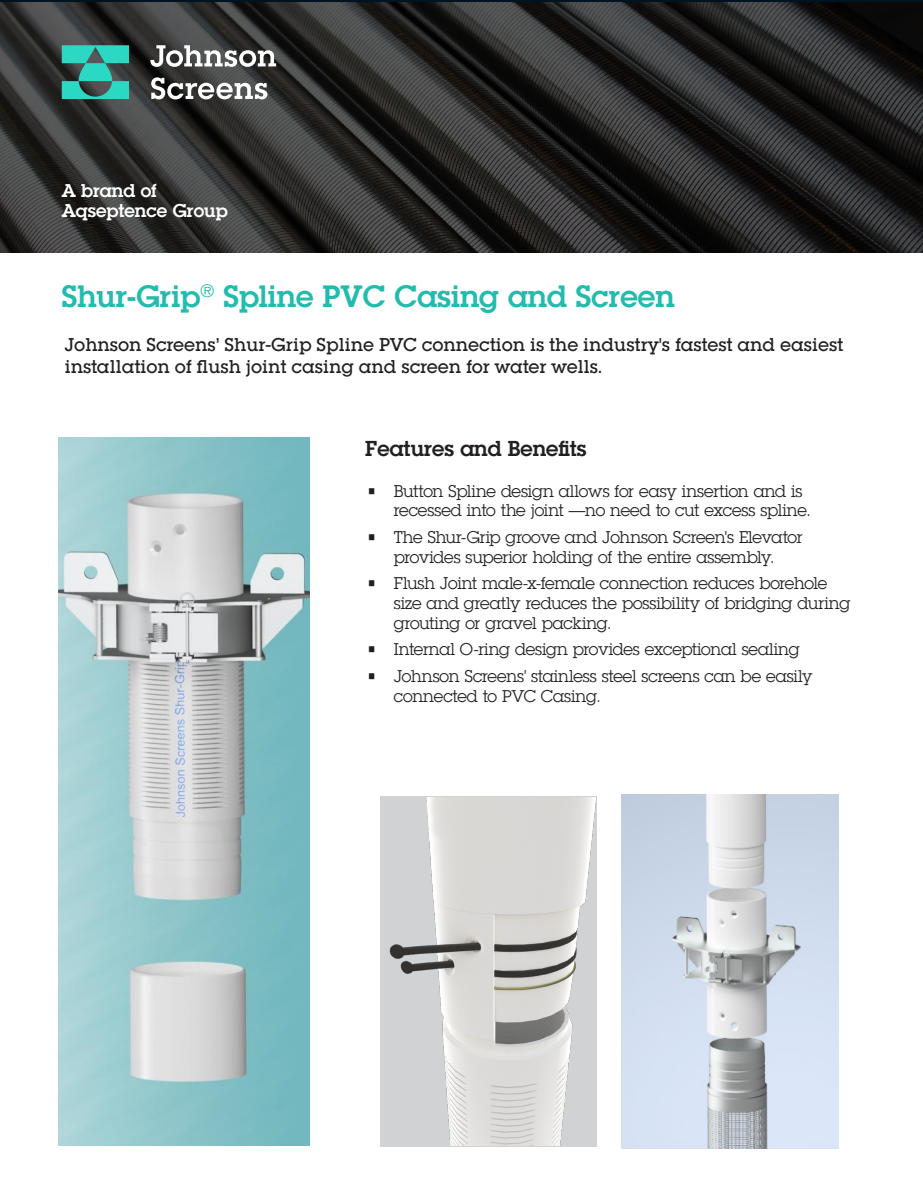
<style>
.page{position:relative;width:923px;height:1193px;background:#fff}
.page>*{position:absolute;margin:0;border:0;box-sizing:border-box;transform-origin:0 0}
.Grey_headings_-_caps{font:600 30px "Lubalin Graph Std";color:#22bcac}
.t1{font:600 21px "Lubalin Graph Std";color:#231f20}
.t2{font:500 18px/21.6px "Lubalin Graph Std";color:#231f20}
.t3{font:600 18px/20px "Lubalin Graph Std";color:#fff}
.t4{font:16.5px/19.8px "Lubalin Graph Std";letter-spacing:-.005em;color:#231f20}
</style>
<div class="page">
<img style="left:380px;top:797px;width:217px;height:348px">
<img style="left:621px;top:794px;width:217px;height:354px">
<img style="left:59px;top:437px;width:250px;height:708px">
<img style="left:0;top:2px;width:922px;height:251px">
<svg style="left:150px;top:45px;width:126px;height:54px"></svg>
<svg style="left:62px;top:45px;width:67px;height:54px;background:#32a396"></svg>
<p class="t3" style="left:62px;top:180px;width:167px">A brand of<br>Aqseptence Group</p>
<p class="Grey_headings_-_caps" style="left:62px;top:277px;width:614px">Shur-Grip<sup>®</sup> Spline PVC Casing and Screen</p>
<p class="t2" style="left:65px;top:334px;width:780px">Johnson Screens’ Shur-Grip Spline PVC connection is the industry's fastest and easiest installation of flush joint casing and screen for water wells.</p>
<p class="t1" style="left:365px;top:434px;width:223px">Features and Benefits</p>
<p class="t4" style="left:394px;top:480px;width:419px;text-indent:-27px">• Button Spline design allows for easy insertion and is recessed into the joint —no need to cut excess spline.</p>
<p class="t4" style="left:367px;top:527px;width:437px;text-align:center">• The Shur-Grip groove and Johnson Screen's Elevator provides superior holding of the entire assembly.</p>
<p class="t4" style="left:394px;top:573px;width:458px;text-indent:-27px">• Flush Joint male-x-female connection reduces borehole size and greatly reduces the possibility of bridging during grouting or gravel packing.</p>
<p class="t4" style="left:367px;top:639px;width:434px">• Internal O-ring design provides exceptional sealing</p>
<p class="t4" style="left:394px;top:666px;width:420px;text-indent:-27px">• Johnson Screens' stainless steel screens can be easily connected to PVC Casing.</p>
</div>
